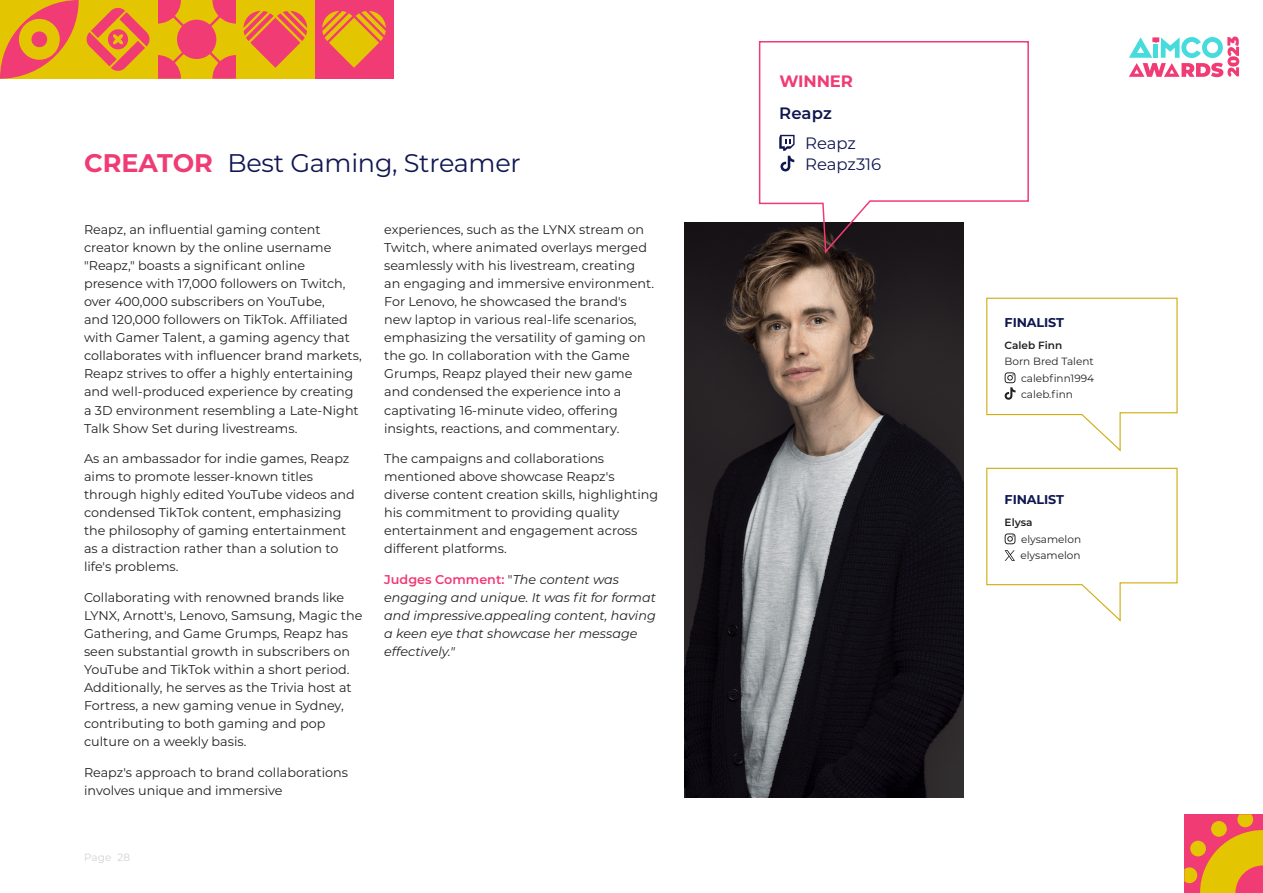
<style>
.page{position:relative;width:1263px;height:893px;background:#fff}
.page>*{position:absolute;margin:0;border:0;box-sizing:border-box;transform-origin:0 0}
.Paragraph_Style_1{font:25.5px "Montserrat";letter-spacing:-.01em;color:#101750}
.t1{font:16.5px/21px "Montserrat";color:#101750}
.Paragraph_Style_2{font:700 16.5px "Montserrat";letter-spacing:-.01em;color:#f13b75}
.t2{font:600 16.5px "Montserrat";letter-spacing:.005em;color:#101750}
.t3{font:900 16.05px "Montserrat";color:#f13b75}
.Paragraph_Style_3{font:12.75px/18px "Montserrat";color:#231f20}
.Paragraph_Style_3-2{font:italic 12.75px/18px "Montserrat";color:#231f20}
.Paragraph_Style_2-2{font:700 12.75px "Montserrat";letter-spacing:-.01em;color:#101750}
.t4{font:10.5px "Montserrat";color:#231f20}
.t5{font:600 10.5px "Montserrat";color:#231f20}
.t6{font:10.5px "Montserrat";letter-spacing:.01em;color:#d1d2d4}
.s1{font-weight:700;color:#f13b75}
.s2{font-weight:600;font-style:normal;color:#f13b75}
.s3{font-style:normal}
</style>
<div class="page">
<img style="left:684px;top:222px;width:279px;height:575px">
<svg style="left:157px;top:0;width:79px;height:79px;background:#e9813a"></svg>
<div style="left:79px;top:0;width:78px;height:79px;background:#e3c502"></div>
<svg style="left:86px;top:8px;width:64px;height:63px"></svg>
<div style="left:236px;top:0;width:79px;height:79px;background:#e3c502"></div>
<svg style="left:243px;top:11px;width:64px;height:57px"></svg>
<svg style="left:0;top:0;width:79px;height:79px;background:#e98735"></svg>
<div style="left:19px;top:19px;width:41px;height:41px;background:#e3c502;border-radius:50%"></div>
<div style="left:31px;top:31px;width:16px;height:16px;background:#f13b75;border-radius:50%"></div>
<div style="left:315px;top:0;width:78px;height:79px;background:#f13b75"></div>
<svg style="left:322px;top:11px;width:64px;height:57px"></svg>
<svg style="left:1184px;top:814px;width:79px;height:79px;background:#e98239"></svg>
<svg style="left:1129px;top:37px;width:110px;height:40px"></svg>
<svg style="left:758px;top:41px;width:271px;height:214px"></svg>
<svg style="left:986px;top:297px;width:192px;height:155px"></svg>
<svg style="left:779px;top:135px;width:15px;height:36px"></svg>
<svg style="left:986px;top:467px;width:192px;height:155px"></svg>
<p class="Paragraph_Style_1" style="left:84px;top:145px;width:438px"><span class="s1">CREATOR</span> Best Gaming, Streamer</p>
<p class="Paragraph_Style_3" style="left:84px;top:220px;width:279px">Reapz, an influential gaming content creator known by the online username "Reapz," boasts a significant online presence with 17,000 followers on Twitch, over 400,000 subscribers on YouTube,<br>and 120,000 followers on TikTok. Affiliated with Gamer Talent, a gaming agency that collaborates with influencer brand markets, Reapz strives to offer a highly entertaining and well-produced experience by creating a 3D environment resembling a Late-Night Talk Show Set during livestreams.</p>
<p class="Paragraph_Style_3" style="left:84px;top:449px;width:272px">As an ambassador for indie games, Reapz aims to promote lesser-known titles through highly edited YouTube videos and condensed TikTok content, emphasizing the philosophy of gaming entertainment as a distraction rather than a solution to life's problems.</p>
<p class="Paragraph_Style_3" style="left:84px;top:588px;width:280px">Collaborating with renowned brands like LYNX, Arnott's, Lenovo, Samsung, Magic the Gathering, and Game Grumps, Reapz has seen substantial growth in subscribers on YouTube and TikTok within a short period.<br>Additionally, he serves as the Trivia host at Fortress, a new gaming venue in Sydney, contributing to both gaming and pop culture on a weekly basis.</p>
<p class="Paragraph_Style_3" style="left:84px;top:763px;width:265px">Reapz's approach to brand collaborations involves unique and immersive</p>
<p class="Paragraph_Style_3" style="left:384px;top:220px;width:271px">experiences, such as the LYNX stream on Twitch, where animated overlays merged seamlessly with his livestream, creating an engaging and immersive environment.<br>For Lenovo, he showcased the brand's new laptop in various real-life scenarios, emphasizing the versatility of gaming on the go. In collaboration with the Game Grumps, Reapz played their new game and condensed the experience into a captivating 16-minute video, offering insights, reactions, and commentary.</p>
<p class="Paragraph_Style_3" style="left:384px;top:449px;width:276px">The campaigns and collaborations mentioned above showcase Reapz's diverse content creation skills, highlighting his commitment to providing quality entertainment and engagement across different platforms.</p>
<p class="Paragraph_Style_3-2" style="left:384px;top:570px;width:273px"><span class="s2">Judges Comment:</span> <span class="s3">"</span>The content was engaging and unique. It was fit for format and impressive.appealing content, having a keen eye that showcase her message effectively."</p>
<p class="t6" style="left:84px;top:850px;width:48px">Page 28</p>
<p class="Paragraph_Style_2" style="left:779px;top:69px;width:75px">WINNER</p>
<p class="t2" style="left:779px;top:102px;width:54px">Reapz</p>
<p class="t1" style="left:805px;top:132px;width:78px">Reapz<br>Reapz316</p>
<p class="Paragraph_Style_2-2" style="left:1005px;top:313px;width:61px">FINALIST</p>
<p class="t5" style="left:1005px;top:338px;width:59px">Caleb Finn</p>
<p class="t4" style="left:1005px;top:354px;width:91px">Born Bred Talent</p>
<p class="t4" style="left:1021px;top:371px;width:75px">calebfinn1994</p>
<p class="t4" style="left:1021px;top:387px;width:53px">caleb.finn</p>
<p class="Paragraph_Style_2-2" style="left:1005px;top:490px;width:61px">FINALIST</p>
<p class="t5" style="left:1005px;top:515px;width:29px">Elysa</p>
<p class="t4" style="left:1021px;top:532px;width:62px">elysamelon</p>
<p class="t4" style="left:1020px;top:548px;width:62px">elysamelon</p>
<p class="t3" style="left:1221px;top:46px;width:12px;rotate:-90deg">3</p>
</div>
